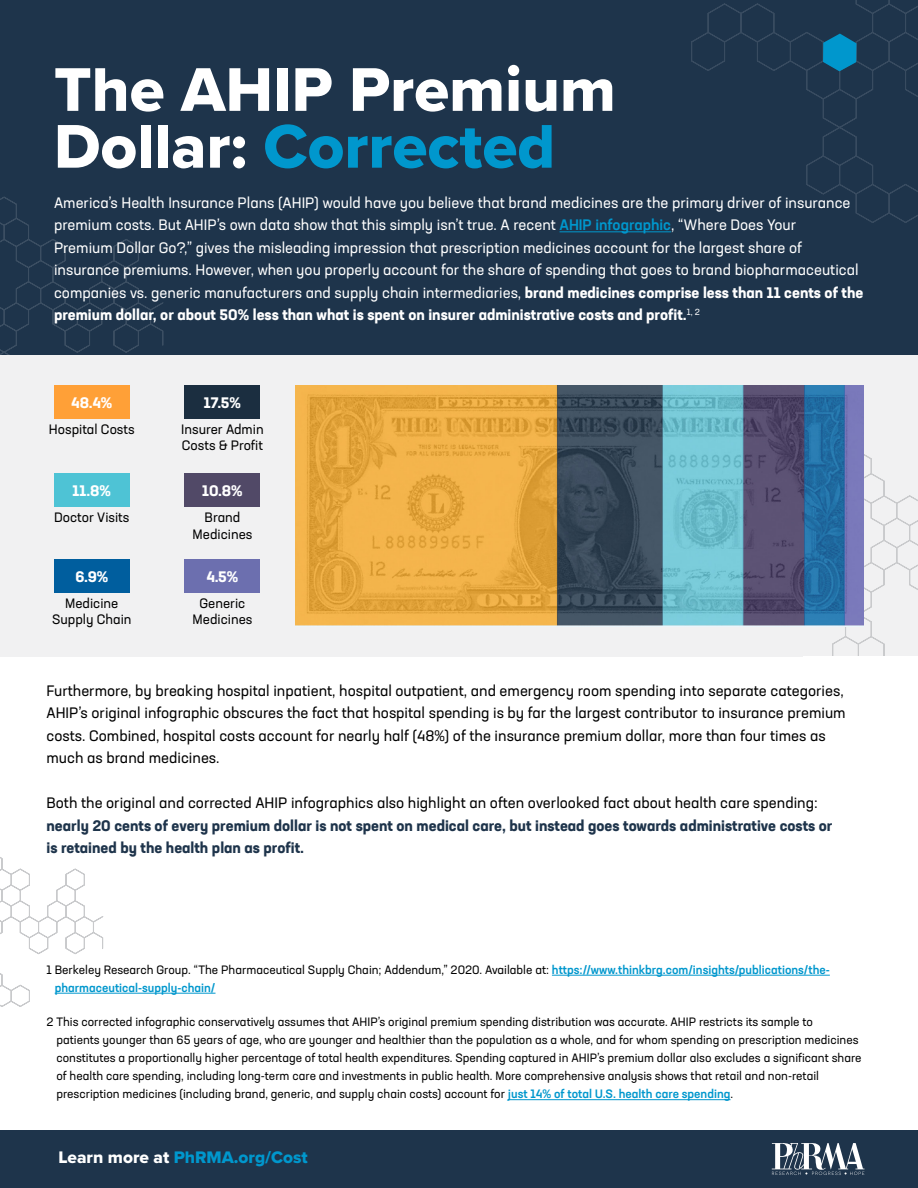
<style>
.page{position:relative;width:918px;height:1188px;background:#fff}
.page>*{position:absolute;margin:0;border:0;box-sizing:border-box;transform-origin:0 0}
.t1{font:63.9px/56.8px "Proxima Nova Extrabld";color:#fff}
.t2{font:17.4px "Proxima Nova Extrabld";color:#0097cd}
.t3{font:15px/22.5px "Neusa Next Std";color:#fff}
.t4{font:15px/22.5px "Neusa Next Std";color:#000}
.t5{font:700 15px/22.5px "Neusa Next Std";color:#1e344b}
.t6{font:700 15px "Neusa Next Std";color:#fff}
.t7{font:13.5px/16.5px "Neusa Next Std";color:#000;text-align:center}
.t8{font:12px/18px "Neusa Next Std";color:#000}
.s1{color:#0097cd}
.s2{font-weight:500;color:#0097cd}
.s3{font-weight:700}
.s4{color:#fff}
</style>
<div class="page">
<div style="left:0;top:0;width:918px;height:355px;background:#1e344b"></div>
<svg style="left:691px;top:0;width:227px;height:223px"></svg>
<hr style="left:560px;top:231px;width:111px;height:1px;background:#0097cd">
<div style="left:0;top:1131px;width:918px;height:57px;background:#1e344b"></div>
<svg style="left:772px;top:1143px;width:92px;height:32px"></svg>
<svg style="left:823px;top:34px;width:33px;height:37px"></svg>
<svg style="left:0;top:196px;width:163px;height:159px"></svg>
<div style="left:0;top:355px;width:918px;height:302px;background:#f1f1f2"></div>
<svg style="left:803px;top:454px;width:115px;height:203px"></svg>
<img style="left:296px;top:385px;width:568px;height:242px">
<div style="left:54px;top:385px;width:76px;height:34px;background:#ffa037"></div>
<div style="left:54px;top:474px;width:76px;height:33px;background:#4ec3d5"></div>
<div style="left:54px;top:559px;width:76px;height:34px;background:#005e9e"></div>
<div style="left:185px;top:385px;width:75px;height:34px;background:#1b2e40"></div>
<div style="left:185px;top:474px;width:75px;height:33px;background:#514967"></div>
<div style="left:185px;top:559px;width:75px;height:34px;background:#6c6faf"></div>
<hr style="left:552px;top:975px;width:278px;height:1px;background:#0097cd">
<hr style="left:55px;top:993px;width:161px;height:1px;background:#0097cd">
<hr style="left:508px;top:1099px;width:223px;height:1px;background:#0097cd">
<svg style="left:0;top:857px;width:103px;height:150px"></svg>
<h1 class="t1" style="left:54px;top:60px;width:563px">The AHIP Premium<br>Dollar: <span class="s1">Corrected</span></h1>
<p class="t3" style="left:54px;top:191px;width:811px">America’s Health Insurance Plans (AHIP) would have you believe that brand medicines are the primary driver of insurance premium costs. But AHIP’s own data show that this simply isn’t true. A recent <span class="s2">AHIP infographic</span>, “Where Does Your<br>Premium Dollar Go?,” gives the misleading impression that prescription medicines account for the largest share of insurance premiums. However, when you properly account for the share of spending that goes to brand biopharmaceutical companies vs. generic manufacturers and supply chain intermediaries, <span class="s3">brand medicines comprise less than 11 cents of the premium dollar, or about 50% less than what is spent on insurer administrative costs and profit.</span><sup>1,</sup> <sup>2</sup></p>
<p class="t6" style="left:71px;top:393px;width:43px">48.4%</p>
<p class="t6" style="left:204px;top:393px;width:39px">17.5%</p>
<p class="t7" style="left:49px;top:420px;width:87px">Hospital Costs</p>
<p class="t7" style="left:181px;top:420px;width:84px;text-align:left">Insurer Admin<br>Costs &amp; Profit</p>
<p class="t6" style="left:73px;top:481px;width:40px">11.8%</p>
<p class="t6" style="left:202px;top:481px;width:42px">10.8%</p>
<p class="t7" style="left:54px;top:509px;width:77px">Doctor Visits</p>
<p class="t7" style="left:193px;top:509px;width:61px">Brand<br>Medicines</p>
<p class="t6" style="left:75px;top:567px;width:34px">6.9%</p>
<p class="t6" style="left:207px;top:567px;width:33px">4.5%</p>
<p class="t7" style="left:52px;top:594px;width:81px">Medicine<br>Supply Chain</p>
<p class="t7" style="left:193px;top:594px;width:61px">Generic<br>Medicines</p>
<p class="t4" style="left:46px;top:679px;width:801px">Furthermore, by breaking hospital inpatient, hospital outpatient, and emergency room spending into separate categories, AHIP’s original infographic obscures the fact that hospital spending is by far the largest contributor to insurance premium costs. Combined, hospital costs account for nearly half (48%) of the insurance premium dollar, more than four times as much as brand medicines.</p>
<p class="t4" style="left:46px;top:792px;width:773px">Both the original and corrected AHIP infographics also highlight an often overlooked fact about health care spending:</p>
<p class="t5" style="left:46px;top:814px;width:788px">nearly 20 cents of every premium dollar is not spent on medical care, but instead goes towards administrative costs or is retained by the health plan as profit.</p>
<p class="t8" style="left:55px;top:961px;width:777px;text-indent:-8px">1 Berkeley Research Group. “The Pharmaceutical Supply Chain; Addendum,” 2020. Available at: <span class="s2">https://www.thinkbrg.com/insights/publications/the&shy;pharmaceutical-supply-chain/</span></p>
<p class="t8" style="left:56px;top:1013px;width:807px;text-indent:-10px">2 This corrected infographic conservatively assumes that AHIP’s original premium spending distribution was accurate. AHIP restricts its sample to<br>patients younger than 65 years of age, who are younger and healthier than the population as a whole, and for whom spending on prescription medicines constitutes a proportionally higher percentage of total health expenditures. Spending captured in AHIP’s premium dollar also excludes a significant share of health care spending, including long-term care and investments in public health. More comprehensive analysis shows that retail and non-retail prescription medicines (including brand, generic, and supply chain costs) account for <span class="s2">just 14% of total U.S. health care spending</span>.</p>
<h2 class="t2" style="left:58px;top:1144px;width:251px"><span class="s4">Learn more at</span> PhRMA.org/Cost</h2>
</div>
